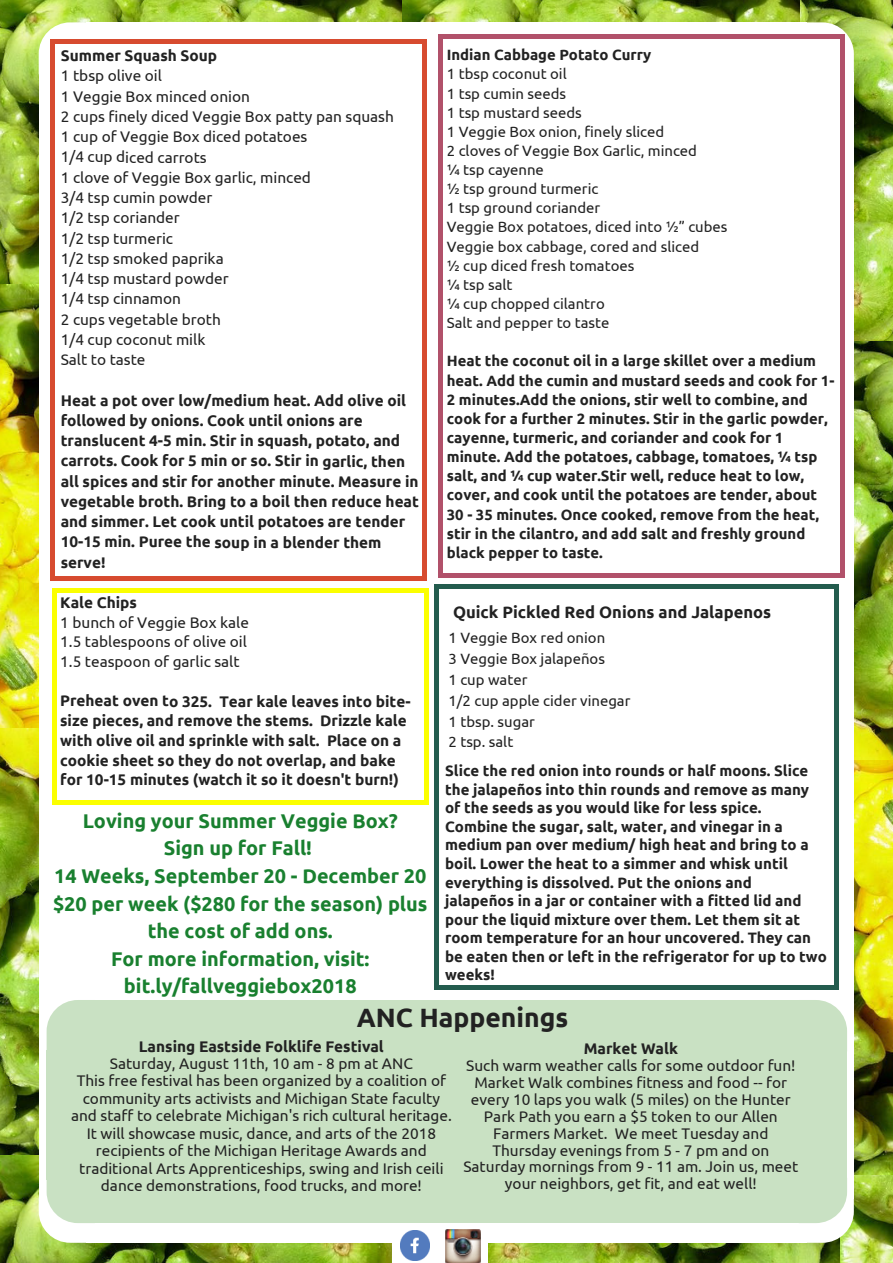
<style>
.page{position:relative;width:893px;height:1263px;background:#fff}
.page>*{position:absolute;margin:0;border:0;box-sizing:border-box;transform-origin:0 0}
.t1{font:700 26.47px "Ubuntu";color:#222}
.t2{font:700 19.88px/27.6px "Ubuntu";color:#19802f;text-align:center}
.t3{font:700 16.58px "Ubuntu";color:#222}
.t4{font:15.38px/20.2px "Ubuntu";color:#222}
.t5{font:700 15.38px/20.2px "Ubuntu";color:#222}
.t6{font:700 15.08px/18.6px "Ubuntu";color:#222}
.t7{font:700 14.92px/19.1px "Ubuntu";color:#222}
.t8{font:14.92px/19.1px "Ubuntu";color:#222}
</style>
<div class="page">
<img style="left:799px;top:0;width:94px;height:342px">
<img style="left:402px;top:0;width:397px;height:22px">
<img style="left:0;top:0;width:402px;height:284px">
<img style="left:0;top:284px;width:39px;height:444px">
<img style="left:0;top:1155px;width:392px;height:108px">
<img style="left:0;top:728px;width:39px;height:426px">
<img style="left:854px;top:342px;width:39px;height:419px">
<img style="left:840px;top:1175px;width:53px;height:88px">
<img style="left:854px;top:761px;width:39px;height:414px">
<img style="left:488px;top:1243px;width:352px;height:20px">
<div style="left:805px;top:73px;width:49px;height:1126px;background:#fff"></div>
<div style="left:86px;top:73px;width:721px;height:1126px;background:#fff"></div>
<div style="left:86px;top:22px;width:721px;height:52px;background:#fff"></div>
<div style="left:39px;top:73px;width:48px;height:1126px;background:#fff"></div>
<div style="left:86px;top:1197px;width:721px;height:46px;background:#fff"></div>
<img style="left:445px;top:1229px;width:35px;height:34px">
<svg style="left:841px;top:573px;width:4px;height:4px"></svg>
<hr style="left:438px;top:38px;width:4px;height:535px;background:#b1516a">
<svg style="left:438px;top:573px;width:4px;height:4px"></svg>
<hr style="left:841px;top:38px;width:4px;height:535px;background:#b1516a">
<hr style="left:442px;top:573px;width:399px;height:4px;background:#b1516a">
<svg style="left:805px;top:22px;width:49px;height:52px"></svg>
<svg style="left:438px;top:34px;width:4px;height:4px"></svg>
<hr style="left:442px;top:34px;width:399px;height:4px;background:#b1516a">
<svg style="left:423px;top:577px;width:4px;height:4px"></svg>
<hr style="left:51px;top:43px;width:4px;height:534px;background:#d74b2f">
<svg style="left:51px;top:577px;width:4px;height:4px"></svg>
<hr style="left:423px;top:43px;width:4px;height:534px;background:#d74b2f">
<div style="left:55px;top:576px;width:368px;height:5px;background:#d74b2f"></div>
<svg style="left:423px;top:40px;width:4px;height:3px"></svg>
<svg style="left:39px;top:22px;width:48px;height:52px"></svg>
<hr style="left:55px;top:40px;width:368px;height:4px;background:#d74b2f">
<svg style="left:424px;top:801px;width:4px;height:3px"></svg>
<hr style="left:52px;top:593px;width:4px;height:208px;background:#fbff00">
<svg style="left:52px;top:801px;width:4px;height:3px"></svg>
<hr style="left:424px;top:593px;width:4px;height:208px;background:#fbff00">
<hr style="left:56px;top:800px;width:368px;height:4px;background:#fbff00">
<svg style="left:424px;top:589px;width:4px;height:4px"></svg>
<svg style="left:52px;top:589px;width:4px;height:4px"></svg>
<hr style="left:56px;top:589px;width:368px;height:4px;background:#fbff00">
<img style="left:400px;top:1230px;width:30px;height:30px">
<svg style="left:800px;top:1000px;width:47px;height:50px"></svg>
<div style="left:799px;top:1050px;width:48px;height:129px;background:#c9e1c3"></div>
<div style="left:93px;top:1050px;width:707px;height:129px;background:#c9e1c3"></div>
<div style="left:93px;top:1000px;width:707px;height:51px;background:#c9e1c3"></div>
<svg style="left:47px;top:1000px;width:46px;height:50px"></svg>
<div style="left:47px;top:1050px;width:48px;height:129px;background:#c9e1c3"></div>
<div style="left:93px;top:1178px;width:707px;height:45px;background:#c9e1c3"></div>
<svg style="left:39px;top:1178px;width:54px;height:65px"></svg>
<svg style="left:800px;top:1179px;width:54px;height:64px"></svg>
<svg style="left:834px;top:985px;width:4px;height:5px"></svg>
<div style="left:434px;top:589px;width:5px;height:396px;background:#235c4e"></div>
<svg style="left:434px;top:985px;width:4px;height:5px"></svg>
<hr style="left:834px;top:589px;width:4px;height:396px;background:#235c4e">
<div style="left:438px;top:985px;width:396px;height:5px;background:#235c4e"></div>
<svg style="left:834px;top:584px;width:4px;height:5px"></svg>
<svg style="left:434px;top:584px;width:4px;height:5px"></svg>
<div style="left:438px;top:584px;width:396px;height:5px;background:#235c4e"></div>
<p class="t5" style="left:61px;top:45px;width:158px">Summer Squash Soup</p>
<p class="t4" style="left:61px;top:66px;width:335px">1 tbsp olive oil<br>1 Veggie Box minced onion<br>2 cups finely diced Veggie Box patty pan squash<br>1 cup of Veggie Box diced potatoes<br>1/4 cup diced carrots<br>1 clove of Veggie Box garlic, minced<br>3/4 tsp cumin powder<br>1/2 tsp coriander<br>1/2 tsp turmeric<br>1/2 tsp smoked paprika<br>1/4 tsp mustard powder<br>1/4 tsp cinnamon<br>2 cups vegetable broth<br>1/4 cup coconut milk<br>Salt to taste</p>
<p class="t5" style="left:61px;top:390px;width:360px">Heat a pot over low/medium heat. Add olive oil followed by onions. Cook until onions are translucent 4-5 min. Stir in squash, potato, and carrots. Cook for 5 min or so. Stir in garlic, then all spices and stir for another minute. Measure in vegetable broth. Bring to a boil then reduce heat and simmer. Let cook until potatoes are tender 10-15 min. Puree the soup in a blender them serve!</p>
<p class="t5" style="left:60px;top:592px;width:78px">Kale Chips</p>
<p class="t4" style="left:60px;top:612px;width:190px;line-height:19.7px">1 bunch of Veggie Box kale<br>1.5 tablespoons of olive oil<br>1.5 teaspoon of garlic salt</p>
<p class="t5" style="left:60px;top:691px;width:352px;line-height:19.7px">Preheat oven to 325. Tear kale leaves into bite&shy;size pieces, and remove the stems. Drizzle kale with olive oil and sprinkle with salt. Place on a cookie sheet so they do not overlap, and bake for 10-15 minutes (watch it so it doesn't burn!)</p>
<p class="t2" style="left:53px;top:807px;width:376px">Loving your Summer Veggie Box?<br>Sign up for Fall!<br>14 Weeks, September 20 - December 20 $20 per week ($280 for the season) plus the cost of add ons.<br>For more information, visit: bit.ly/fallveggiebox2018</p>
<p class="t7" style="left:447px;top:45px;width:206px">Indian Cabbage Potato Curry</p>
<p class="t8" style="left:447px;top:64px;width:282px">1 tbsp coconut oil<br>1 tsp cumin seeds<br>1 tsp mustard seeds<br>1 Veggie Box onion, finely sliced<br>2 cloves of Veggie Box Garlic, minced<br>¼ tsp cayenne<br>½ tsp ground turmeric<br>1 tsp ground coriander<br>Veggie Box potatoes, diced into ½” cubes<br>Veggie box cabbage, cored and sliced<br>½ cup diced fresh tomatoes<br>¼ tsp salt<br>¼ cup chopped cilantro<br>Salt and pepper to taste</p>
<p class="t7" style="left:447px;top:351px;width:389px">Heat the coconut oil in a large skillet over a medium heat. Add the cumin and mustard seeds and cook for 1- 2 minutes.Add the onions, stir well to combine, and cook for a further 2 minutes. Stir in the garlic powder, cayenne, turmeric, and coriander and cook for 1 minute. Add the potatoes, cabbage, tomatoes, ¼ tsp salt, and ¼ cup water.Stir well, reduce heat to low, cover, and cook until the potatoes are tender, about 30 - 35 minutes. Once cooked, remove from the heat, stir in the cilantro, and add salt and freshly ground black pepper to taste.</p>
<p class="t3" style="left:453px;top:602px;width:320px">Quick Pickled Red Onions and Jalapenos</p>
<p class="t8" style="left:449px;top:627px;width:183px;line-height:20.9px">1 Veggie Box red onion<br>3 Veggie Box jalapeños<br>1 cup water<br>1/2 cup apple cider vinegar<br>1 tbsp. sugar<br>2 tsp. salt</p>
<p class="t6" style="left:445px;top:761px;width:383px">Slice the red onion into rounds or half moons. Slice the jalapeños into thin rounds and remove as many of the seeds as you would like for less spice.<br>Combine the sugar, salt, water, and vinegar in a medium pan over medium/ high heat and bring to a boil. Lower the heat to a simmer and whisk until everything is dissolved. Put the onions and<br>jalapeños in a jar or container with a fitted lid and pour the liquid mixture over them. Let them sit at room temperature for an hour uncovered. They can be eaten then or left in the refrigerator for up to two weeks!</p>
<h1 class="t1" style="left:357px;top:1002px;width:213px">ANC Happenings</h1>
<p class="t5" style="left:139px;top:1036px;width:246px">Lansing Eastside Folklife Festival</p>
<p class="t4" style="left:71px;top:1054px;width:382px;line-height:17.5px;text-align:center">Saturday, August 11th, 10 am - 8 pm at ANC<br>This free festival has been organized by a coalition of community arts activists and Michigan State faculty and staff to celebrate Michigan's rich cultural heritage.<br>It will showcase music, dance, and arts of the 2018 recipients of the Michigan Heritage Awards and traditional Arts Apprenticeships, swing and Irish ceili dance demonstrations, food trucks, and more!</p>
<p class="t5" style="left:584px;top:1038px;width:96px">Market Walk</p>
<p class="t4" style="left:463px;top:1057px;width:336px;line-height:16.9px;text-align:center">Such warm weather calls for some outdoor fun!<br>Market Walk combines fitness and food -- for every 10 laps you walk (5 miles) on the Hunter Park Path you earn a $5 token to our Allen Farmers Market. We meet Tuesday and Thursday evenings from 5 - 7 pm and on Saturday mornings from 9 - 11 am. Join us, meet your neighbors, get fit, and eat well!</p>
</div>
